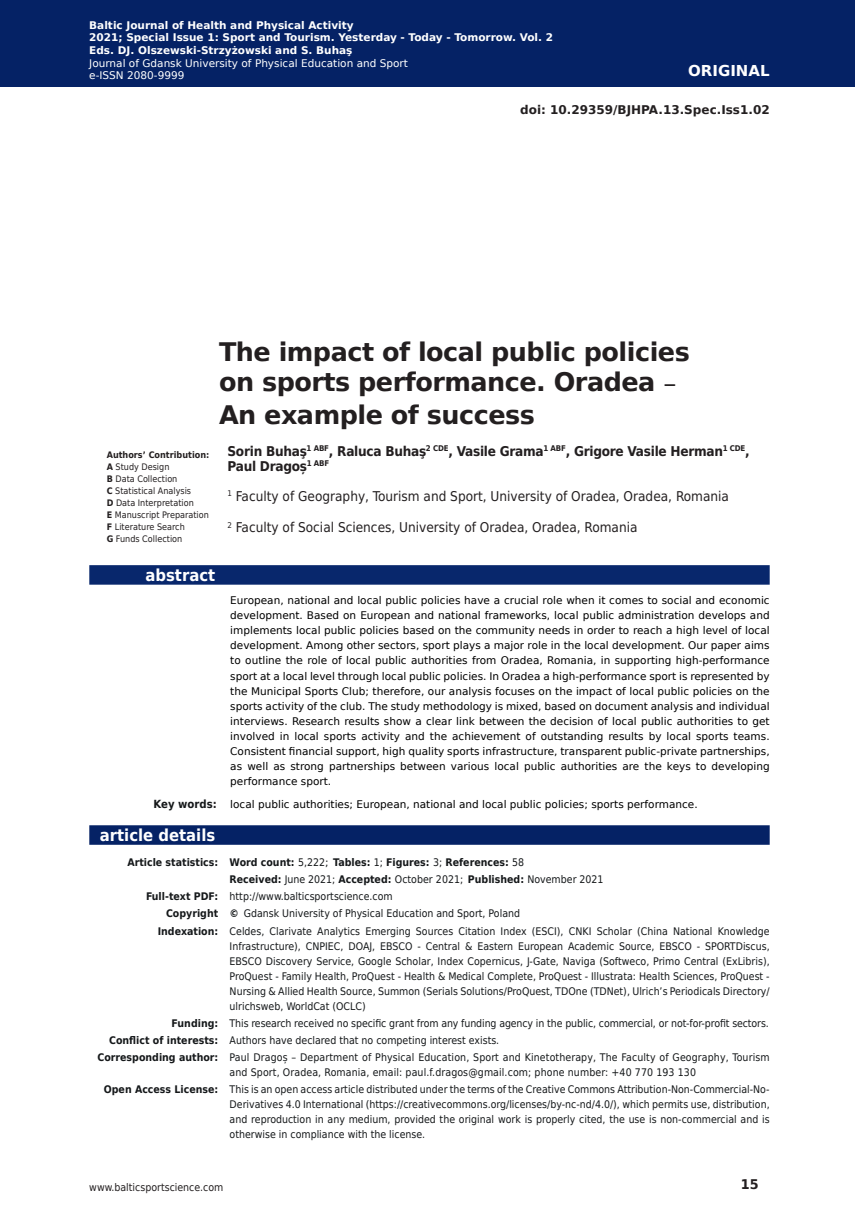
<style>
.page{position:relative;width:859px;height:1221px;background:#fff}
.page>*{position:absolute;margin:0;border:0;box-sizing:border-box;transform-origin:0 0}
.t1{font:700 25.5px/31.5px "DejaVu Sans";letter-spacing:-.02em;color:#231f20}
.t2{font:700 16.5px "DejaVu Sans Condensed";color:#fff}
.t3{font:700 15px "DejaVu Sans";color:#fff}
.t4{font:13.5px "DejaVu Sans Condensed";color:#231f20}
.t5{font:700 13.5px/15px "DejaVu Sans Condensed";letter-spacing:-.02em;color:#231f20}
.t6{font:700 13.35px "DejaVu Sans";color:#231f20;scale:.96 1}
.t7{font:700 12px "DejaVu Sans";color:#231f20}
.t8{font:10.5px/15px "DejaVu Sans Condensed";color:#15181a;text-align:justify}
.t9{font:10.5px/15px "DejaVu Sans";color:#000;text-align:justify}
.t10{font:700 10.5px/12.6px "DejaVu Sans";color:#fff}
.t11{font:10.5px/12.6px "DejaVu Sans";color:#fff}
.t12{font:700 10.5px "DejaVu Sans Condensed";color:#15181a}
.t13{font:10.5px "DejaVu Sans Condensed";color:#231f20}
.t14{font:9px/12px "DejaVu Sans Condensed";color:#231f20}
.s1{font-family:"Minion Pro"}
.s2{font-weight:700}
.s3{font-family:"DejaVu Sans Condensed";font-weight:700;font-size:11.25px;color:#15181a}
.s4{font-family:"DejaVu Sans Condensed";font-weight:700;font-size:11.25px;color:#231f20}
.s5{font-weight:400}
.s6{font-family:"DejaVu Sans";font-weight:400}
</style>
<div class="page">
<div style="left:0;top:0;width:855px;height:86px;background:#052265"></div>
<div style="left:89px;top:565px;width:681px;height:19px;background:#08276c"></div>
<div style="left:89px;top:825px;width:681px;height:19px;background:#052265"></div>
<p class="t10" style="left:89px;top:18px;width:465px">Baltic Journal of Health and Physical Activity<br>2021; Special Issue 1: Sport and Tourism. Yesterday - Today - Tomorrow. Vol. 2<br>Eds. DJ. Olszewski-Strzyżowski and S. Buhaş</p>
<p class="t11" style="left:89px;top:56px;width:320px">Journal of Gdansk University of Physical Education and Sport e-ISSN 2080-9999</p>
<h3 class="t3" style="left:688px;top:58px;width:83px">ORIGINAL</h3>
<p class="t7" style="left:520px;top:100px;width:251px">doi: 10.29359/BJHPA.13.Spec.Iss1.02</p>
<h1 class="t1" style="left:219px;top:335px;width:472px">The impact of local public policies on sports performance. Oradea <span class="s1">–<br></span>An example of success</h1>
<p class="t5" style="left:227px;top:443px;width:524px">Sorin Buhaş<sup>1</sup> <sup>ABF</sup>, Raluca Buhaş<sup>2</sup> <sup>CDE</sup>, Vasile Grama<sup>1</sup> <sup>ABF</sup>, Grigore Vasile Herman<sup>1</sup> <sup>CDE</sup>,<br>Paul Dragoș<sup>1</sup> <sup>ABF</sup></p>
<p class="t4" style="left:227px;top:485px;width:503px"><sup>1</sup> Faculty of Geography, Tourism and Sport, University of Oradea, Oradea, Romania</p>
<p class="t4" style="left:227px;top:516px;width:412px"><sup>2</sup> Faculty of Social Sciences, University of Oradea, Oradea, Romania</p>
<p class="t14" style="left:107px;top:448px;width:104px"><span class="s2">Authors’ Contribution:<br>A</span> Study Design<br><span class="s2">B</span> Data Collection<br><span class="s2">C</span> Statistical Analysis<br><span class="s2">D</span> Data Interpretation<br><span class="s2">E</span> Manuscript Preparation<br><span class="s2">F</span> Literature Search<br><span class="s2">G</span> Funds Collection</p>
<h2 class="t2" style="left:145px;top:561px;width:71px">abstract</h2>
<p class="t9" style="left:230px;top:593px;width:541px">‪European, national and local public policies have a crucial role when it comes to social and economic development. Based on European and national frameworks, local public administration develops and implements local public policies based on the community needs in order to reach a high level of local development. Among other sectors, sport plays a major role in the local development. Our paper aims to outline the role of local public authorities from Oradea, Romania, in supporting high-performance sport at a local level through local public policies. In Oradea a high-performance sport is represented by the Municipal Sports Club; therefore, our analysis focuses on the impact of local public policies on the sports activity of the club. The study methodology is mixed, based on document analysis and individual interviews. Research results show a clear link between the decision of local public authorities to get involved in local sports activity and the achievement of outstanding results by local sports teams.<br>Consistent financial support, high quality sports infrastructure, transparent public-private partnerships, as well as strong partnerships between various local public authorities are the keys to developing performance sport.</p>
<p class="t9" style="left:154px;top:796px;width:546px"><span class="s3">Key words</span><span class="s4">:</span> ‪local public authorities; European, national and local public policies; sports performance.</p>
<h2 class="t2" style="left:100px;top:821px;width:117px">article details</h2>
<p class="t12" style="left:127px;top:853px;width:398px">Article statistics: Word count: <span class="s5">5,222</span><span class="s6">;</span> Tables: <span class="s5">1;</span> Figures: <span class="s5">3;</span> References: <span class="s5">58</span></p>
<p class="t8" style="left:230px;top:871px;width:375px"><span class="s2">Received:</span> June 2021; <span class="s2">Accepted:</span> October 2021; <span class="s2">Published:</span> November 2021</p>
<p class="t8" style="left:146px;top:888px;width:248px"><span class="s2">Full-text PDF:</span> http://www.balticsportscience.com</p>
<p class="t8" style="left:166px;top:905px;width:356px"><span class="s2">Copyright ©</span> Gdansk University of Physical Education and Sport, Poland</p>
<p class="t8" style="left:158px;top:922px;width:613px"><span class="s2">Indexation:</span> Celdes, Clarivate Analytics Emerging Sources Citation Index (ESCI), CNKI Scholar (China National Knowledge</p>
<p class="t8" style="left:230px;top:937px;width:542px">Infrastructure), CNPIEC, DOAJ, EBSCO - Central &amp; Eastern European Academic Source, EBSCO - SPORTDiscus, EBSCO Discovery Service, Google Scholar, Index Copernicus, J-Gate, Naviga (Softweco, Primo Central (ExLibris), ProQuest - Family Health, ProQuest - Health &amp; Medical Complete, ProQuest - Illustrata: Health Sciences, ProQuest - Nursing &amp; Allied Health Source, Summon (Serials Solutions/ProQuest, TDOne (TDNet), Ulrich’s Periodicals Directory/ ulrichsweb, WorldCat (OCLC)</p>
<p class="t8" style="left:172px;top:1014px;width:599px"><span class="s2">Funding:</span> This research received no specific grant from any funding agency in the public, commercial, or not-for-profit sectors.</p>
<p class="t8" style="left:109px;top:1032px;width:392px"><span class="s2">Conflict of interests:</span> Authors have declared that no competing interest exists.</p>
<p class="t8" style="left:97px;top:1049px;width:674px"><span class="s2">Corresponding author:</span> Paul Dragoș – Department of Physical Education, Sport and Kinetotherapy, The Faculty of Geography, Tourism</p>
<p class="t8" style="left:104px;top:1063px;width:667px;line-height:17.1px;text-indent:126px">and Sport, Oradea, Romania, email: paul.f.dragos@gmail.com; phone number: +40 770 193 130<br><span class="s2">Open Access License:</span> This is an open access article distributed under the terms of the Creative Commons Attribution-Non-Commercial-No-</p>
<p class="t8" style="left:230px;top:1096px;width:542px">Derivatives 4.0 International (https://creativecommons.org/licenses/by-nc-nd/4.0/), which permits use, distribution, and reproduction in any medium, provided the original work is properly cited, the use is non-commercial and is otherwise in compliance with the license.</p>
<p class="t13" style="left:89px;top:1178px;width:136px">www.balticsportscience.com</p>
<p class="t6" style="left:741px;top:1172px;width:20px">15</p>
</div>
